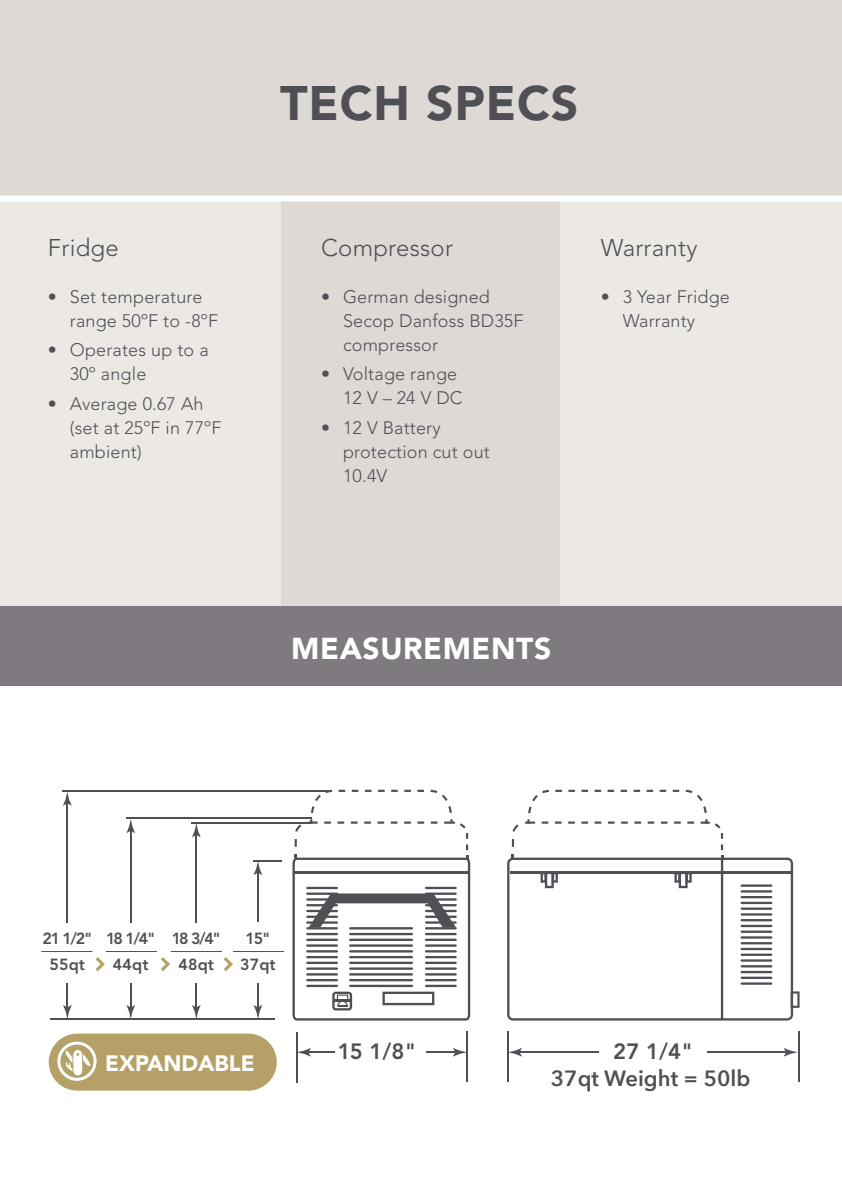
<style>
.page{position:relative;width:842px;height:1191px;background:#fff}
.page>*{position:absolute;margin:0;border:0;box-sizing:border-box;transform-origin:0 0}
.t1{font:900 48px "Avenir LT Std";letter-spacing:.02em;color:#504f56}
.t2{font:900 30px "Avenir LT Std";letter-spacing:.02em;color:#fff}
.t3{font:300 24px "Avenir LT Std";letter-spacing:.01em;color:#504f56}
.t4{font:900 22.2px "Avenir LT Std";color:#fff}
.t5{font:600 22px "Avenir Next";color:#504f56}
.t6{font:800 22px "Avenir LT Std";color:#504f56}
.t7{font:300 18px/24px "Avenir LT Std";letter-spacing:.01em;color:#504f56}
.t8{font:800 16px/26px "Avenir LT Std";letter-spacing:-.035em;color:#504f56}
.t9{font:800 16px "Avenir LT Std";letter-spacing:.01em;color:#504f56}
</style>
<div class="page">
<div style="left:0;top:0;width:842px;height:198px;background:#ded9d5"></div>
<div style="left:0;top:198px;width:842px;height:464px;background:#ece9e5"></div>
<div style="left:281px;top:201px;width:279px;height:485px;background:#ded9d5"></div>
<div style="left:0;top:195px;width:842px;height:6px;background:#fff"></div>
<svg style="left:507px;top:857px;width:286px;height:163px"></svg>
<hr style="left:510px;top:871px;width:281px;height:3px;background:#504f56">
<hr style="left:741px;top:884px;width:31px;height:2px;background:#504f56">
<hr style="left:741px;top:890px;width:31px;height:2px;background:#504f56">
<hr style="left:741px;top:896px;width:31px;height:2px;background:#504f56">
<hr style="left:741px;top:901px;width:31px;height:3px;background:#504f56">
<hr style="left:741px;top:907px;width:31px;height:3px;background:#504f56">
<hr style="left:741px;top:913px;width:31px;height:2px;background:#504f56">
<hr style="left:741px;top:919px;width:31px;height:2px;background:#504f56">
<hr style="left:741px;top:924px;width:31px;height:3px;background:#504f56">
<hr style="left:741px;top:930px;width:31px;height:3px;background:#504f56">
<hr style="left:741px;top:936px;width:31px;height:2px;background:#504f56">
<hr style="left:741px;top:942px;width:31px;height:2px;background:#504f56">
<hr style="left:741px;top:948px;width:31px;height:2px;background:#504f56">
<hr style="left:741px;top:953px;width:31px;height:3px;background:#504f56">
<hr style="left:741px;top:959px;width:31px;height:2px;background:#504f56">
<hr style="left:741px;top:965px;width:31px;height:2px;background:#504f56">
<hr style="left:741px;top:971px;width:31px;height:2px;background:#504f56">
<hr style="left:741px;top:976px;width:31px;height:3px;background:#504f56">
<hr style="left:741px;top:982px;width:31px;height:2px;background:#504f56">
<hr style="left:721px;top:859px;width:2px;height:160px;background:#504f56">
<svg style="left:541px;top:874px;width:17px;height:14px"></svg>
<svg style="left:674px;top:874px;width:18px;height:14px"></svg>
<hr style="left:50px;top:1018px;width:225px;height:1px;background:#504f56">
<hr style="left:63px;top:790px;width:268px;height:1px;background:#504f56">
<hr style="left:191px;top:822px;width:117px;height:1px;background:#504f56">
<hr style="left:126px;top:818px;width:186px;height:1px;background:#504f56">
<hr style="left:297px;top:1032px;width:1px;height:50px;background:#504f56">
<hr style="left:466px;top:1031px;width:1px;height:50px;background:#504f56">
<hr style="left:508px;top:1031px;width:1px;height:50px;background:#504f56">
<hr style="left:798px;top:1031px;width:1px;height:50px;background:#504f56">
<hr style="left:426px;top:1051px;width:31px;height:1px;background:#504f56">
<svg style="left:453px;top:1048px;width:13px;height:8px"></svg>
<svg style="left:298px;top:1048px;width:37px;height:8px"></svg>
<hr style="left:518px;top:1051px;width:80px;height:1px;background:#504f56">
<svg style="left:509px;top:1048px;width:13px;height:8px"></svg>
<hr style="left:707px;top:1051px;width:80px;height:1px;background:#504f56">
<svg style="left:784px;top:1048px;width:14px;height:8px"></svg>
<svg style="left:791px;top:991px;width:8px;height:16px"></svg>
<svg style="left:528px;top:789px;width:179px;height:24px"></svg>
<svg style="left:512px;top:824px;width:7px;height:22px"></svg>
<svg style="left:311px;top:789px;width:141px;height:24px"></svg>
<svg style="left:701px;top:819px;width:22px;height:31px"></svg>
<svg style="left:687px;top:821px;width:7px;height:2px"></svg>
<svg style="left:674px;top:821px;width:7px;height:2px"></svg>
<svg style="left:661px;top:821px;width:6px;height:2px"></svg>
<svg style="left:648px;top:821px;width:6px;height:2px"></svg>
<svg style="left:634px;top:821px;width:7px;height:2px"></svg>
<svg style="left:621px;top:821px;width:7px;height:2px"></svg>
<svg style="left:608px;top:821px;width:6px;height:2px"></svg>
<svg style="left:595px;top:821px;width:6px;height:2px"></svg>
<svg style="left:581px;top:821px;width:7px;height:2px"></svg>
<svg style="left:568px;top:821px;width:7px;height:2px"></svg>
<svg style="left:555px;top:821px;width:7px;height:2px"></svg>
<svg style="left:542px;top:821px;width:6px;height:2px"></svg>
<svg style="left:525px;top:819px;width:10px;height:5px"></svg>
<hr style="left:257px;top:884px;width:2px;height:38px;background:#504f56">
<svg style="left:253px;top:860px;width:29px;height:15px"></svg>
<hr style="left:257px;top:983px;width:2px;height:25px;background:#504f56">
<svg style="left:254px;top:1005px;width:8px;height:13px"></svg>
<hr style="left:196px;top:832px;width:1px;height:90px;background:#504f56">
<svg style="left:192px;top:823px;width:9px;height:14px"></svg>
<svg style="left:192px;top:983px;width:9px;height:35px"></svg>
<hr style="left:130px;top:827px;width:1px;height:95px;background:#504f56">
<svg style="left:126px;top:819px;width:9px;height:14px"></svg>
<svg style="left:126px;top:983px;width:9px;height:35px"></svg>
<hr style="left:67px;top:802px;width:1px;height:120px;background:#504f56">
<svg style="left:63px;top:791px;width:9px;height:14px"></svg>
<svg style="left:63px;top:983px;width:9px;height:35px"></svg>
<svg style="left:292px;top:819px;width:178px;height:201px"></svg>
<div style="left:0;top:607px;width:842px;height:79px;background:#7f7a80"></div>
<hr style="left:257px;top:872px;width:2px;height:38px;background:#504f56">
<hr style="left:41px;top:951px;width:51px;height:1px;background:#504e56">
<hr style="left:171px;top:951px;width:51px;height:1px;background:#504e56">
<hr style="left:106px;top:951px;width:51px;height:1px;background:#504e56">
<hr style="left:233px;top:951px;width:51px;height:1px;background:#504e56">
<div style="left:49px;top:1033px;width:228px;height:57px;background:#b5a168;border-radius:29px"></div>
<svg style="left:57px;top:1041px;width:40px;height:39px"></svg>
<svg style="left:96px;top:957px;width:9px;height:14px"></svg>
<svg style="left:161px;top:957px;width:9px;height:14px"></svg>
<svg style="left:224px;top:957px;width:9px;height:14px"></svg>
<h3 class="t3" style="left:48px;top:233px;width:72px">Fridge</h3>
<p class="t7" style="left:70px;top:284px;width:150px;text-indent:-22px">• Set temperature range 50ºF to -8ºF</p>
<p class="t7" style="left:70px;top:338px;width:140px;text-indent:-22px">• Operates up to a<br>30º angle</p>
<p class="t7" style="left:70px;top:392px;width:153px;text-indent:-22px">• Average 0.67 Ah (set at 25ºF in 77ºF ambient)</p>
<h1 class="t1" style="left:280px;top:74px;width:300px">TECH SPECS</h1>
<h3 class="t3" style="left:321px;top:233px;width:134px">Compressor</h3>
<p class="t7" style="left:343px;top:284px;width:182px;text-indent:-22px">• German designed<br>Secop Danfoss BD35F compressor</p>
<p class="t7" style="left:321px;top:362px;width:143px;text-align:right">• Voltage range<br>12 V – 24 V DC</p>
<p class="t7" style="left:343px;top:416px;width:148px;text-indent:-22px">• 12 V Battery protection cut out<br>10.4V</p>
<h3 class="t3" style="left:601px;top:233px;width:98px">Warranty</h3>
<p class="t7" style="left:623px;top:284px;width:109px;text-indent:-22px">• 3 Year Fridge<br>Warranty</p>
<h2 class="t2" style="left:291px;top:630px;width:261px">MEASUREMENTS</h2>
<p class="t8" style="left:50px;top:925px;width:173px;text-indent:-7px">21 1/2" 18 1/4" 18 3/4"<br>55qt</p>
<p class="t9" style="left:179px;top:954px;width:37px">48qt</p>
<p class="t9" style="left:113px;top:954px;width:37px">44qt</p>
<p class="t9" style="left:246px;top:928px;width:26px">15"</p>
<p class="t9" style="left:240px;top:954px;width:37px">37qt</p>
<p class="t4" style="left:105px;top:1049px;width:151px">EXPANDABLE</p>
<p class="t6" style="left:338px;top:1038px;width:80px">15 1/8"</p>
<p class="t6" style="left:613px;top:1038px;width:81px">27 1/4"</p>
<p class="t5" style="left:551px;top:1059px;width:201px">37qt Weight = 50lb</p>
</div>
